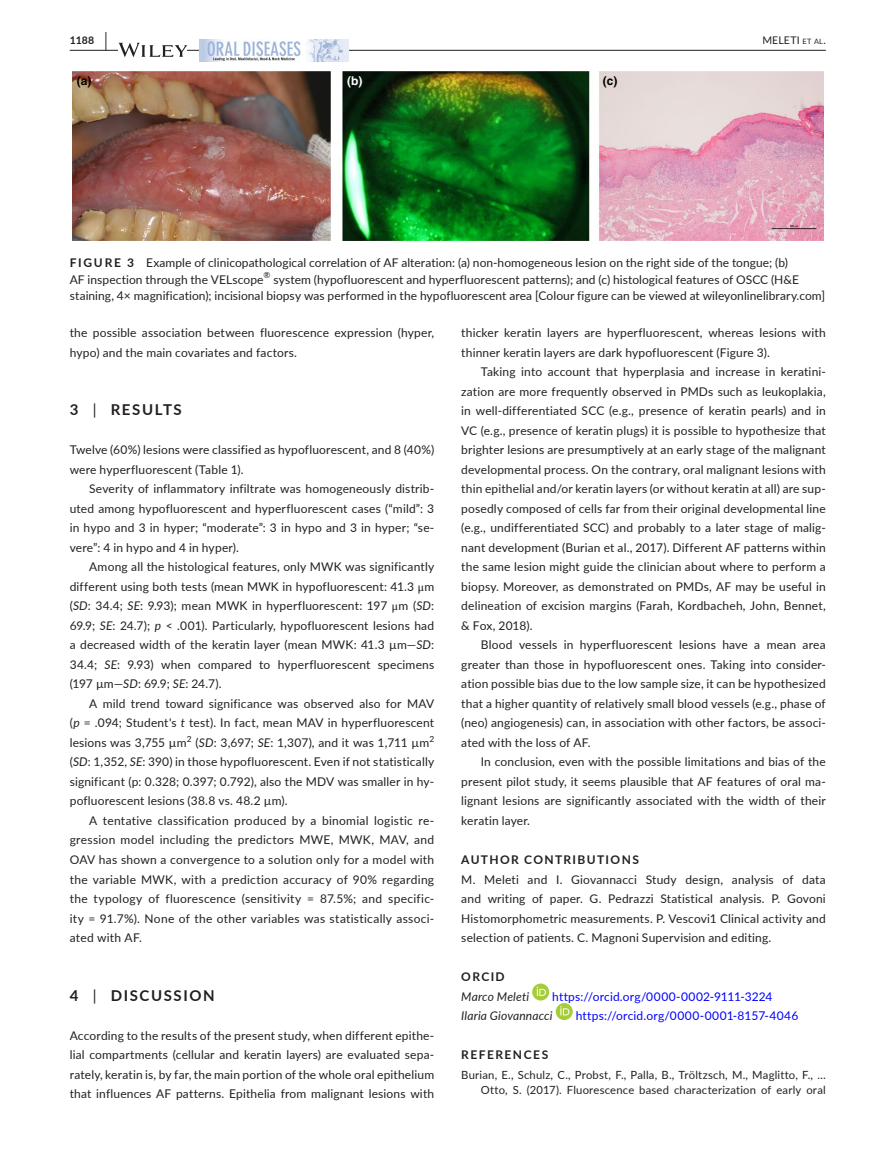
<style>
.page{position:relative;width:893px;height:1174px;background:#fff}
.page>*{position:absolute;margin:0;border:0;box-sizing:border-box;transform-origin:0 0}
.t1{font:700 15px "Lato";letter-spacing:.11em;color:#231f20}
.t2{font:12px/19.5px "Lato";letter-spacing:.01em;color:#231f20;text-align:justify}
.t3{font:12px "Lato";letter-spacing:.015em;color:#00f}
.t4{font:700 12px "Lato";letter-spacing:.115em;color:#231f20}
.t5{font:italic 12px "Lato";letter-spacing:.015em;color:#231f20}
.t6{font:700 12px "Helvetica";color:#000}
.t7{font:700 12px "Helvetica";color:#fff}
.t8{font:11.25px/15.8px "Lato";letter-spacing:.015em;color:#231f20;text-align:right}
.t9{font:10.5px "Lato";letter-spacing:.02em;color:#231f20}
.t10{font:700 10.5px "Lato";color:#231f20}
.t11{font:8.4px "Lato";color:#231f20}
.s1{font-size:19.5px}
.s2{font-size:7.35px}
.s3{font-weight:700}
.s4{font-weight:400}
.s5{font-family:"STIX"}
.s6{font-style:italic}
</style>
<div class="page">
<hr style="left:70px;top:50px;width:756px;height:1px;background:#231f20">
<svg style="left:119px;top:43px;width:68px;height:14px"></svg>
<img style="left:199px;top:39px;width:149px;height:23px">
<svg style="left:532px;top:983px;width:17px;height:17px"></svg>
<svg style="left:537px;top:986px;width:9px;height:10px"></svg>
<svg style="left:556px;top:1003px;width:17px;height:17px"></svg>
<svg style="left:560px;top:1006px;width:9px;height:9px"></svg>
<img style="left:72px;top:72px;width:751px;height:168px">
<p class="t10" style="left:70px;top:33px;width:39px">1188 <span class="s1">|</span></p>
<p class="t9" style="left:762px;top:33px;width:65px">MELETI <span class="s2">et al</span>.</p>
<p class="t6" style="left:77px;top:74px;width:16px">(a)</p>
<p class="t7" style="left:347px;top:74px;width:17px">(b)</p>
<p class="t6" style="left:603px;top:74px;width:16px">(c)</p>
<p class="t2" style="left:70px;top:254px;width:757px;line-height:16.5px;text-align:left"><span class="s3">FIGURE 3</span> Example of clinicopathological correlation of AF alteration: (a) non-homogeneous lesion on the right side of the tongue; (b)<br>AF inspection through the VELscope<sup>®</sup> system (hypofluorescent and hyperfluorescent patterns); and (c) histological features of OSCC (H&amp;E staining, 4× magnification); incisional biopsy was performed in the hypofluorescent area [Colour figure can be viewed at wileyonlinelibrary.com]</p>
<p class="t2" style="left:70px;top:323px;width:366px">the possible association between fluorescence expression (hyper, hypo) and the main covariates and factors.</p>
<p class="t1" style="left:70px;top:399px;width:114px">3 <span class="s4">|</span> RESULTS</p>
<p class="t2" style="left:70px;top:440px;width:366px">Twelve (60%) lesions were classified as hypofluorescent, and 8 (40%) were hyperfluorescent (Table 1).</p>
<p class="t2" style="left:70px;top:479px;width:366px;text-indent:20px">Severity of inflammatory infiltrate was homogeneously distrib&shy;uted among hypofluorescent and hyperfluorescent cases (“mild”: 3 in hypo and 3 in hyper; “moderate”: 3 in hypo and 3 in hyper; “se&shy;vere”: 4 in hypo and 4 in hyper).</p>
<p class="t2" style="left:70px;top:557px;width:366px;text-indent:20px">Among all the histological features, only MWK was significantly different using both tests (mean MWK in hypofluorescent: 41.3 <span class="s5">μ</span>m (<span class="s6">SD</span>: 34.4; <span class="s6">SE</span>: 9.93); mean MWK in hyperfluorescent: 197 <span class="s5">μ</span>m (<span class="s6">SD</span>:<br>69.9; <span class="s6">SE</span>: 24.7); <span class="s6">p</span> &lt; .001). Particularly, hypofluorescent lesions had a decreased width of the keratin layer (mean MWK: 41.3 µm—<span class="s6">SD</span>:<br>34.4; <span class="s6">SE</span>: 9.93) when compared to hyperfluorescent specimens (197 µm—<span class="s6">SD</span>: 69.9; <span class="s6">SE</span>: 24.7).</p>
<p class="t2" style="left:70px;top:693px;width:366px;text-indent:20px">A mild trend toward significance was observed also for MAV (<span class="s6">p</span> = .094; Student's <span class="s6">t</span> test). In fact, mean MAV in hyperfluorescent lesions was 3,755 µm</p>
<p class="t11" style="left:187px;top:732px;width:6px">2</p>
<p class="t2" style="left:196px;top:732px;width:235px">(<span class="s6">SD</span>: 3,697; <span class="s6">SE</span>: 1,307), and it was 1,711 µm</p>
<p class="t11" style="left:429px;top:732px;width:6px">2</p>
<p class="t2" style="left:70px;top:752px;width:366px">(<span class="s6">SD</span>: 1,352, <span class="s6">SE</span>: 390) in those hypofluorescent. Even if not statistically significant (p: 0.328; 0.397; 0.792), also the MDV was smaller in hy&shy;pofluorescent lesions (38.8 vs. 48.2 µm).</p>
<p class="t2" style="left:70px;top:810px;width:366px;text-indent:20px">A tentative classification produced by a binomial logistic re&shy;gression model including the predictors MWE, MWK, MAV, and OAV has shown a convergence to a solution only for a model with the variable MWK, with a prediction accuracy of 90% regarding the typology of fluorescence (sensitivity = 87.5%; and specific&shy;ity = 91.7%). None of the other variables was statistically associ&shy;ated with AF.</p>
<p class="t1" style="left:70px;top:984px;width:147px">4 <span class="s4">|</span> DISCUSSION</p>
<p class="t2" style="left:70px;top:1025px;width:366px">According to the results of the present study, when different epithe&shy;lial compartments (cellular and keratin layers) are evaluated sepa&shy;rately, keratin is, by far, the main portion of the whole oral epithelium that influences AF patterns. Epithelia from malignant lesions with</p>
<p class="t2" style="left:461px;top:323px;width:366px">thicker keratin layers are hyperfluorescent, whereas lesions with thinner keratin layers are dark hypofluorescent (Figure 3).</p>
<p class="t2" style="left:461px;top:362px;width:366px;text-indent:20px">Taking into account that hyperplasia and increase in keratini&shy;zation are more frequently observed in PMDs such as leukoplakia, in well-differentiated SCC (e.g., presence of keratin pearls) and in VC (e.g., presence of keratin plugs) it is possible to hypothesize that brighter lesions are presumptively at an early stage of the malignant developmental process. On the contrary, oral malignant lesions with thin epithelial and/or keratin layers (or without keratin at all) are sup&shy;posedly composed of cells far from their original developmental line (e.g., undifferentiated SCC) and probably to a later stage of malig&shy;nant development (Burian et al., 2017). Different AF patterns within the same lesion might guide the clinician about where to perform a biopsy. Moreover, as demonstrated on PMDs, AF may be useful in delineation of excision margins (Farah, Kordbacheh, John, Bennet, &amp; Fox, 2018).</p>
<p class="t2" style="left:461px;top:635px;width:366px;text-indent:20px">Blood vessels in hyperfluorescent lesions have a mean area greater than those in hypofluorescent ones. Taking into consider&shy;ation possible bias due to the low sample size, it can be hypothesized that a higher quantity of relatively small blood vessels (e.g., phase of (neo) angiogenesis) can, in association with other factors, be associ&shy;ated with the loss of AF.</p>
<p class="t2" style="left:461px;top:752px;width:366px;text-indent:20px">In conclusion, even with the possible limitations and bias of the present pilot study, it seems plausible that AF features of oral ma&shy;lignant lesions are significantly associated with the width of their keratin layer.</p>
<p class="t4" style="left:461px;top:850px;width:179px">AUTHOR CONTRIBUTIONS</p>
<p class="t2" style="left:461px;top:869px;width:366px">M. Meleti and I. Giovannacci Study design, analysis of data and writing of paper. G. Pedrazzi Statistical analysis. P. Govoni Histomorphometric measurements. P. Vescovi1 Clinical activity and selection of patients. C. Magnoni Supervision and editing.</p>
<p class="t4" style="left:461px;top:967px;width:45px">ORCID</p>
<p class="t5" style="left:461px;top:987px;width:69px">Marco Meleti</p>
<p class="t3" style="left:552px;top:987px;width:222px">https://orcid.org/0000-0002-9111-3224</p>
<p class="t5" style="left:461px;top:1007px;width:93px">Ilaria Giovannacci</p>
<p class="t3" style="left:576px;top:1007px;width:224px">https://orcid.org/0000-0001-8157-4046</p>
<p class="t4" style="left:461px;top:1045px;width:88px">REFERENCES</p>
<p class="t8" style="left:461px;top:1066px;width:366px">Burian, E., Schulz, C., Probst, F., Palla, B., Tröltzsch, M., Maglitto, F., …<br>Otto, S. (2017). Fluorescence based characterization of early oral</p>
</div>
